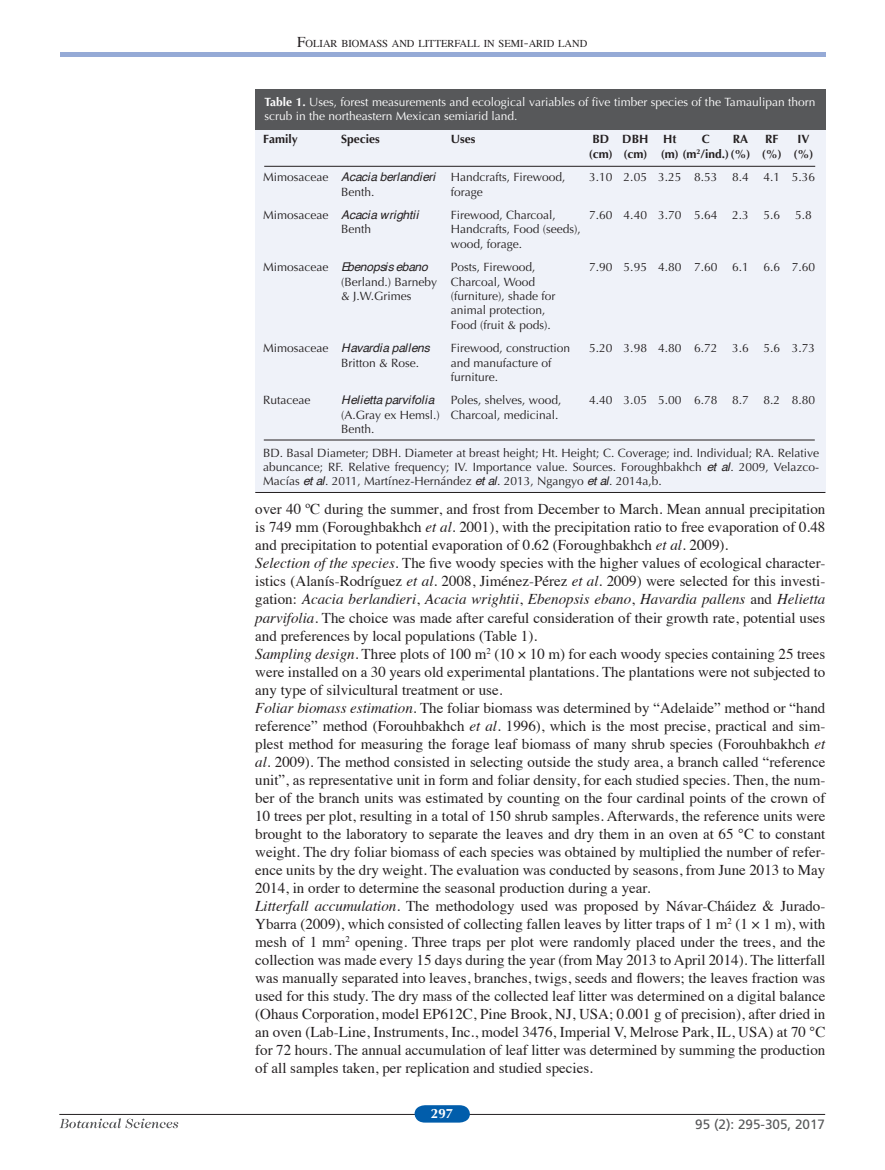
<style>
.page{position:relative;width:885px;height:1170px;background:#fff}
.page>*{position:absolute;margin:0;border:0;box-sizing:border-box;transform-origin:0 0}
.t1{font:15px/18px "Times";color:#231f20}
.t2{font:13.5px "Frutiger";color:#57585a}
.t3{font:700 13.5px "Optima";color:#fff}
.t4{font:12px/14.4px "Optima";color:#231f20}
.t5{font:12px/14.4px "Optima";color:#fff}
.t6{font:italic 12px "Helvetica";color:#231f20}
.t7{font:700 12px/14.4px "Optima";color:#231f20}
.t8{font:10.5px "Times";color:#231f20}
.s1{font-size:15px}
.s2{font-weight:700}
.s3{font-family:"Optima";font-style:normal}
.s4{font-family:"Helvetica";font-style:italic}
.s5{font-style:italic}
</style>
<div class="page">
<hr style="left:59px;top:1113px;width:766px;height:1px;background:#231f20">
<svg style="left:414px;top:1105px;width:56px;height:17px"></svg>
<svg style="left:60px;top:1118px;width:118px;height:10px"></svg>
<div style="left:60px;top:52px;width:765px;height:5px;background:#95aad6"></div>
<div style="left:255px;top:128px;width:570px;height:365px;background:#eff2f9"></div>
<div style="left:255px;top:89px;width:570px;height:41px;background:#57585a"></div>
<hr style="left:264px;top:166px;width:551px;height:1px;background:#231f20">
<hr style="left:255px;top:492px;width:570px;height:1px;background:#231f20">
<hr style="left:264px;top:439px;width:550px;height:1px;background:#231f20">
<p class="t8" style="left:297px;top:39px;width:291px"><span class="s1">F</span>OLIAR BIOMASS AND LITTERFALL IN SEMI<span class="s1">-</span>ARID LAND</p>
<p class="t5" style="left:264px;top:95px;width:552px"><span class="s2">Table 1.</span> Uses, forest measurements and ecological variables of five timber species of the Tamaulipan thorn scrub in the northeastern Mexican semiarid land.</p>
<p class="t7" style="left:263px;top:132px;width:36px">Family</p>
<p class="t7" style="left:341px;top:132px;width:40px">Species</p>
<p class="t7" style="left:450px;top:132px;width:26px">Uses</p>
<p class="t7" style="left:592px;top:132px;width:85px">BD DBH Ht</p>
<p class="t7" style="left:701px;top:132px;width:10px">C</p>
<p class="t7" style="left:732px;top:132px;width:17px">RA</p>
<p class="t7" style="left:765px;top:132px;width:15px">RF</p>
<p class="t7" style="left:588px;top:132px;width:226px;text-indent:209px">IV (cm) (cm) (m) (m<sup>2</sup>/ind.)(%) (%) (%)</p>
<p class="t6" style="left:263px;top:172px;width:174px"><span class="s3">Mimosaceae</span> Acacia berlandieri</p>
<p class="t4" style="left:450px;top:170px;width:116px">Handcrafts, Firewood,</p>
<p class="t4" style="left:589px;top:170px;width:227px">3.10 2.05 3.25 8.53 8.4 4.1 5.36</p>
<p class="t4" style="left:341px;top:184px;width:35px">Benth.</p>
<p class="t4" style="left:450px;top:184px;width:34px">forage</p>
<p class="t6" style="left:263px;top:210px;width:157px"><span class="s3">Mimosaceae</span> Acacia wrightii</p>
<p class="t4" style="left:450px;top:208px;width:107px">Firewood, Charcoal,</p>
<p class="t4" style="left:589px;top:208px;width:224px">7.60 4.40 3.70 5.64 2.3 5.6 5.8</p>
<p class="t4" style="left:341px;top:222px;width:32px">Benth</p>
<p class="t4" style="left:450px;top:222px;width:132px">Handcrafts, Food (seeds), wood, forage.</p>
<p class="t6" style="left:263px;top:262px;width:166px"><span class="s3">Mimosaceae</span> Ebenopsis ebano</p>
<p class="t4" style="left:450px;top:260px;width:86px">Posts, Firewood,</p>
<p class="t4" style="left:589px;top:260px;width:227px">7.90 5.95 4.80 7.60 6.1 6.6 7.60</p>
<p class="t4" style="left:341px;top:274px;width:195px">(Berland.) Barneby Charcoal, Wood &amp; J.W.Grimes</p>
<p class="t4" style="left:450px;top:289px;width:106px">(furniture), shade for animal protection,<br>Food (fruit &amp; pods).</p>
<p class="t6" style="left:263px;top:343px;width:168px"><span class="s3">Mimosaceae</span> Havardia pallens</p>
<p class="t4" style="left:450px;top:341px;width:121px">Firewood, construction</p>
<p class="t4" style="left:589px;top:341px;width:227px">5.20 3.98 4.80 6.72 3.6 5.6 3.73</p>
<p class="t4" style="left:341px;top:355px;width:80px">Britton &amp; Rose.</p>
<p class="t4" style="left:450px;top:355px;width:102px">and manufacture of furniture.</p>
<p class="t4" style="left:263px;top:393px;width:49px">Rutaceae</p>
<p class="t6" style="left:341px;top:395px;width:95px">Helietta parvifolia</p>
<p class="t4" style="left:450px;top:393px;width:112px">Poles, shelves, wood,</p>
<p class="t4" style="left:589px;top:393px;width:227px">4.40 3.05 5.00 6.78 8.7 8.2 8.80</p>
<p class="t4" style="left:341px;top:407px;width:219px">(A.Gray ex Hemsl.) Charcoal, medicinal.<br>Benth.</p>
<p class="t4" style="left:263px;top:445px;width:557px;text-align:justify">BD. Basal Diameter; DBH. Diameter at breast height; Ht. Height; C. Coverage; ind. Individual; RA. Relative abuncance; RF. Relative frequency; IV. Importance value. Sources. Foroughbakhch <span class="s4">et al</span>. 2009, Velazco-Macías <span class="s4">et al</span>. 2011, Martínez-Hernández <span class="s4">et al</span>. 2013, Ngangyo <span class="s4">et al</span>. 2014a,b.</p>
<p class="t1" style="left:255px;top:501px;width:571px">over 40 ºC during the summer, and frost from December to March. Mean annual precipitation is 749 mm (Foroughbakhch <span class="s5">et al</span>. 2001), with the precipitation ratio to free evaporation of 0.48 and precipitation to potential evaporation of 0.62 (Foroughbakhch <span class="s5">et al</span>. 2009).<br><span class="s5">Selection of the species</span>. The five woody species with the higher values of ecological character&shy;istics (Alanís-Rodríguez <span class="s5">et al</span>. 2008, Jiménez-Pérez <span class="s5">et al</span>. 2009) were selected for this investi&shy;gation: <span class="s5">Acacia berlandieri</span>, <span class="s5">Acacia wrightii</span>, <span class="s5">Ebenopsis ebano</span>, <span class="s5">Havardia pallens</span> and <span class="s5">Helietta parvifolia</span>. The choice was made after careful consideration of their growth rate, potential uses and preferences by local populations (Table 1).<br><span class="s5">Sampling design</span>. Three plots of 100 m<sup>2</sup> (10 × 10 m) for each woody species containing 25 trees were installed on a 30 years old experimental plantations. The plantations were not subjected to any type of silvicultural treatment or use.<br><span class="s5">Foliar biomass estimation</span>. The foliar biomass was determined by “Adelaide” method or “hand reference” method (Forouhbakhch <span class="s5">et al</span>. 1996), which is the most precise, practical and sim&shy;plest method for measuring the forage leaf biomass of many shrub species (Forouhbakhch <span class="s5">et al</span>. 2009). The method consisted in selecting outside the study area, a branch called “reference unit”, as representative unit in form and foliar density, for each studied species. Then, the num&shy;ber of the branch units was estimated by counting on the four cardinal points of the crown of 10 trees per plot, resulting in a total of 150 shrub samples. Afterwards, the reference units were brought to the laboratory to separate the leaves and dry them in an oven at 65 °C to constant weight. The dry foliar biomass of each species was obtained by multiplied the number of refer&shy;ence units by the dry weight. The evaluation was conducted by seasons, from June 2013 to May 2014, in order to determine the seasonal production during a year.<br><span class="s5">Litterfall accumulation</span>. The methodology used was proposed by Návar-Cháidez &amp; Jurado-Ybarra (2009), which consisted of collecting fallen leaves by litter traps of 1 m<sup>2</sup> (1 × 1 m), with mesh of 1 mm<sup>2</sup> opening. Three traps per plot were randomly placed under the trees, and the collection was made every 15 days during the year (from May 2013 to April 2014). The litterfall was manually separated into leaves, branches, twigs, seeds and flowers; the leaves fraction was used for this study. The dry mass of the collected leaf litter was determined on a digital balance (Ohaus Corporation, model EP612C, Pine Brook, NJ, USA; 0.001 g of precision), after dried in an oven (Lab-Line, Instruments, Inc., model 3476, Imperial V, Melrose Park, IL, USA) at 70 °C for 72 hours. The annual accumulation of leaf litter was determined by summing the production of all samples taken, per replication and studied species.</p>
<p class="t3" style="left:431px;top:1105px;width:24px">297</p>
<p class="t2" style="left:695px;top:1115px;width:131px">95 (2): 295-305, 2017</p>
</div>
